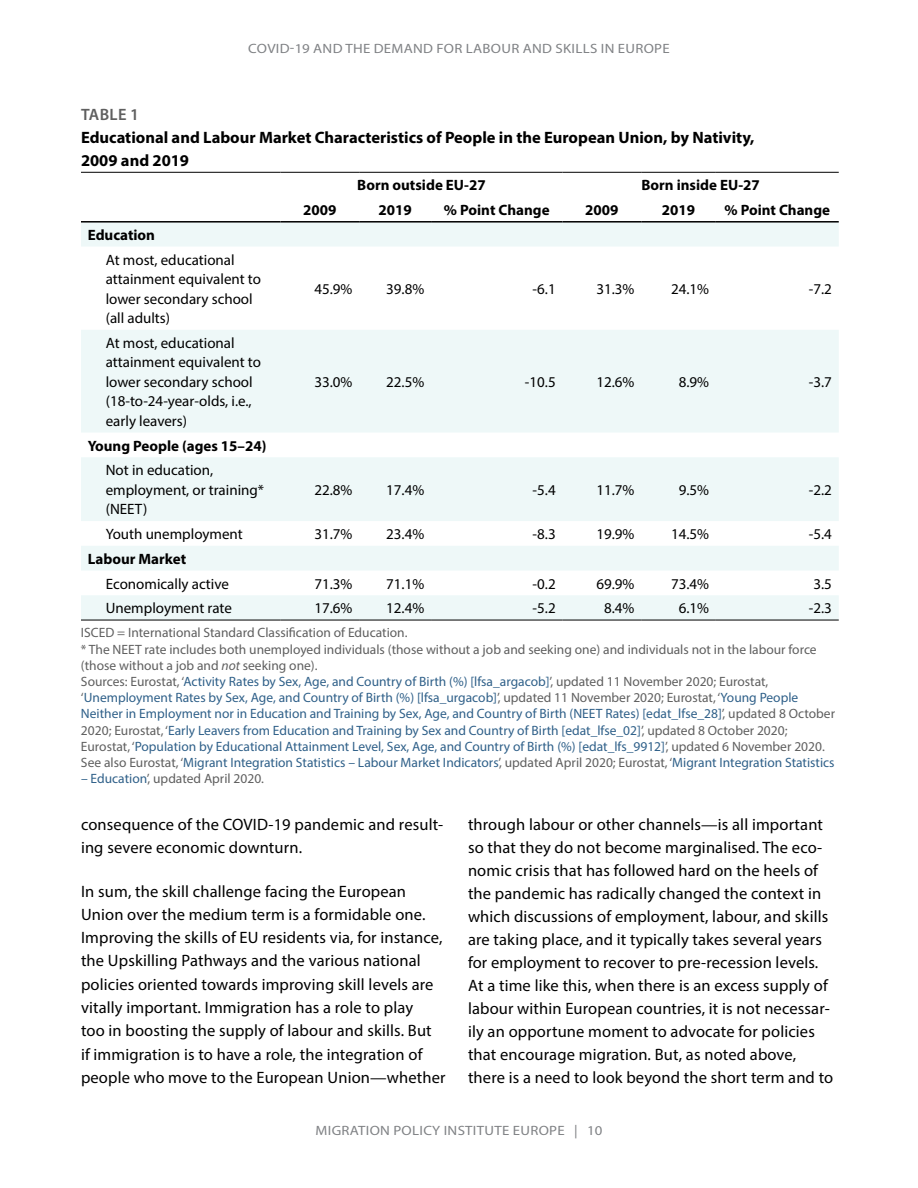
<style>
.page{position:relative;width:918px;height:1188px;background:#fff}
.page>*{position:absolute;margin:0;border:0;box-sizing:border-box;transform-origin:0 0}
.t1{font:16.5px/23.1px "Myriad Pro";letter-spacing:.01em;color:#000}
.t2{font:700 16.5px/22.8px "Myriad Pro";color:#000}
.t3{font:600 16.5px "Myriad Pro";letter-spacing:.02em;color:#5f5f5f}
.t4{font:15px/19.5px "Myriad Pro";color:#000}
.t5{font:700 15px "Myriad Pro";color:#000}
.t6{font:13.5px/16.2px "Myriad Pro";color:#2f6089}
.t7{font:13.5px "Myriad Pro";letter-spacing:.02em;color:#808285;scale:1.1 1}
.t8{font:13.5px "Myriad Pro";color:#5f5f5f}
.s1{color:#5f5f5f}
.s2{font-style:italic;color:#5f5f5f}
.s3{color:#2f6089}
</style>
<div class="page">
<svg style="left:81px;top:223px;width:758px;height:397px;fill:#eef8f8"></svg>
<hr style="left:81px;top:620px;width:199px;height:1px;background:#000">
<hr style="left:280px;top:620px;width:79px;height:1px;background:#000">
<hr style="left:359px;top:620px;width:72px;height:1px;background:#000">
<hr style="left:431px;top:620px;width:131px;height:1px;background:#000">
<hr style="left:562px;top:620px;width:79px;height:1px;background:#000">
<hr style="left:641px;top:620px;width:75px;height:1px;background:#000">
<hr style="left:716px;top:620px;width:123px;height:1px;background:#000">
<hr style="left:81px;top:221px;width:199px;height:2px;background:#000">
<hr style="left:280px;top:221px;width:79px;height:2px;background:#000">
<hr style="left:359px;top:221px;width:72px;height:2px;background:#000">
<hr style="left:431px;top:221px;width:131px;height:2px;background:#000">
<hr style="left:562px;top:221px;width:79px;height:2px;background:#000">
<hr style="left:641px;top:221px;width:75px;height:2px;background:#000">
<hr style="left:716px;top:221px;width:123px;height:2px;background:#000">
<hr style="left:81px;top:172px;width:199px;height:1px;background:#000">
<hr style="left:280px;top:172px;width:79px;height:1px;background:#000">
<hr style="left:359px;top:172px;width:72px;height:1px;background:#000">
<hr style="left:431px;top:172px;width:131px;height:1px;background:#000">
<hr style="left:562px;top:172px;width:79px;height:1px;background:#000">
<hr style="left:641px;top:172px;width:75px;height:1px;background:#000">
<hr style="left:716px;top:172px;width:123px;height:1px;background:#000">
<p class="t7" style="left:248px;top:40px;width:385px">COVID-19 AND THE DEMAND FOR LABOUR AND SKILLS IN EUROPE</p>
<p class="t3" style="left:81px;top:104px;width:59px">TABLE 1</p>
<p class="t2" style="left:81px;top:126px;width:675px">Educational and Labour Market Characteristics of People in the European Union, by Nativity,<br>2009 and 2019</p>
<p class="t5" style="left:357px;top:175px;width:130px">Born outside EU-27</p>
<p class="t5" style="left:641px;top:175px;width:120px">Born inside EU-27</p>
<p class="t5" style="left:303px;top:200px;width:35px">2009</p>
<p class="t5" style="left:378px;top:200px;width:35px">2019</p>
<p class="t5" style="left:444px;top:200px;width:107px">% Point Change</p>
<p class="t5" style="left:585px;top:200px;width:35px">2009</p>
<p class="t5" style="left:662px;top:200px;width:35px">2019</p>
<p class="t5" style="left:724px;top:200px;width:107px">% Point Change</p>
<p class="t5" style="left:88px;top:225px;width:69px">Education</p>
<p class="t4" style="left:106px;top:250px;width:157px">At most, educational attainment equivalent to lower secondary school (all adults)</p>
<p class="t4" style="left:314px;top:279px;width:40px">45.9%</p>
<p class="t4" style="left:386px;top:279px;width:40px">39.8%</p>
<p class="t4" style="left:533px;top:279px;width:25px">-6.1</p>
<p class="t4" style="left:596px;top:279px;width:40px">31.3%</p>
<p class="t4" style="left:671px;top:279px;width:40px">24.1%</p>
<p class="t4" style="left:809px;top:279px;width:25px">-7.2</p>
<p class="t4" style="left:106px;top:333px;width:157px">At most, educational attainment equivalent to lower secondary school (18-to-24-year-olds, i.e., early leavers)</p>
<p class="t5" style="left:88px;top:436px;width:180px">Young People (ages 15–24)</p>
<p class="t4" style="left:106px;top:460px;width:160px">Not in education, employment, or training* (NEET)</p>
<p class="t4" style="left:314px;top:372px;width:40px">33.0%</p>
<p class="t4" style="left:386px;top:372px;width:40px">22.5%</p>
<p class="t4" style="left:525px;top:372px;width:32px">-10.5</p>
<p class="t4" style="left:596px;top:372px;width:40px">12.6%</p>
<p class="t4" style="left:679px;top:372px;width:32px">8.9%</p>
<p class="t4" style="left:809px;top:372px;width:25px">-3.7</p>
<p class="t4" style="left:314px;top:480px;width:40px">22.8%</p>
<p class="t4" style="left:386px;top:480px;width:40px">17.4%</p>
<p class="t4" style="left:533px;top:480px;width:25px">-5.4</p>
<p class="t4" style="left:596px;top:480px;width:40px">11.7%</p>
<p class="t4" style="left:679px;top:480px;width:32px">9.5%</p>
<p class="t4" style="left:809px;top:480px;width:25px">-2.2</p>
<p class="t4" style="left:106px;top:524px;width:139px">Youth unemployment</p>
<p class="t4" style="left:314px;top:524px;width:40px">31.7%</p>
<p class="t4" style="left:386px;top:524px;width:40px">23.4%</p>
<p class="t4" style="left:533px;top:524px;width:25px">-8.3</p>
<p class="t4" style="left:596px;top:524px;width:40px">19.9%</p>
<p class="t4" style="left:671px;top:524px;width:40px">14.5%</p>
<p class="t4" style="left:809px;top:524px;width:25px">-5.4</p>
<p class="t5" style="left:88px;top:549px;width:100px">Labour Market</p>
<p class="t4" style="left:106px;top:574px;width:125px">Economically active</p>
<p class="t4" style="left:314px;top:574px;width:40px">71.3%</p>
<p class="t4" style="left:386px;top:574px;width:40px">71.1%</p>
<p class="t4" style="left:533px;top:574px;width:25px">-0.2</p>
<p class="t4" style="left:596px;top:574px;width:40px">69.9%</p>
<p class="t4" style="left:671px;top:574px;width:40px">73.4%</p>
<p class="t4" style="left:814px;top:574px;width:20px">3.5</p>
<p class="t4" style="left:106px;top:598px;width:128px">Unemployment rate</p>
<p class="t4" style="left:314px;top:598px;width:40px">17.6%</p>
<p class="t4" style="left:386px;top:598px;width:40px">12.4%</p>
<p class="t4" style="left:533px;top:598px;width:25px">-5.2</p>
<p class="t4" style="left:604px;top:598px;width:32px">8.4%</p>
<p class="t4" style="left:679px;top:598px;width:32px">6.1%</p>
<p class="t4" style="left:809px;top:598px;width:25px">-2.3</p>
<p class="t6" style="left:81px;top:625px;width:756px"><span class="s1">ISCED = International Standard Classification of Education.<br>* The NEET rate includes both unemployed individuals (those without a job and seeking one) and individuals not in the labour force (those without a job and</span> <span class="s2">not</span> <span class="s1">seeking one).<br>Sources: Eurostat, ‘</span>Activity Rates by Sex, Age, and Country of Birth (%) [lfsa_argacob]<span class="s1">’, updated 11 November 2020; Eurostat, ‘</span>Unemployment Rates by Sex, Age, and Country of Birth (%) [lfsa_urgacob]<span class="s1">’, updated 11 November 2020; Eurostat, ‘</span>Young People Neither in Employment nor in Education and Training by Sex, Age, and Country of Birth (NEET Rates) [edat_lfse_28]<span class="s1">’, updated 8 October 2020; Eurostat, ‘</span>Early Leavers from Education and Training by Sex and Country of Birth [edat_lfse_02]<span class="s1">’, updated 8 October 2020; Eurostat, ‘</span>Population by Educational Attainment Level, Sex, Age, and Country of Birth (%) [edat_lfs_9912]<span class="s1">’, updated 6 November 2020.<br>See also Eurostat, ‘</span>Migrant Integration Statistics – Labour Market Indicators<span class="s1">’, updated April 2020; Eurostat, ‘</span>Migrant Integration Statistics</p>
<p class="t8" style="left:81px;top:770px;width:185px"><span class="s3">– Education</span>’, updated April 2020.</p>
<p class="t1" style="left:81px;top:812px;width:364px">consequence of the COVID-19 pandemic and result&shy;ing severe economic downturn.</p>
<p class="t1" style="left:81px;top:879px;width:366px">In sum, the skill challenge facing the European Union over the medium term is a formidable one.<br>Improving the skills of EU residents via, for instance, the Upskilling Pathways and the various national policies oriented towards improving skill levels are vitally important. Immigration has a role to play<br>too in boosting the supply of labour and skills. But<br>if immigration is to have a role, the integration of people who move to the European Union—whether</p>
<p class="t1" style="left:468px;top:812px;width:367px">through labour or other channels—is all important so that they do not become marginalised. The eco&shy;nomic crisis that has followed hard on the heels of the pandemic has radically changed the context in which discussions of employment, labour, and skills are taking place, and it typically takes several years for employment to recover to pre-recession levels.<br>At a time like this, when there is an excess supply of labour within European countries, it is not necessar&shy;ily an opportune moment to advocate for policies that encourage migration. But, as noted above, there is a need to look beyond the short term and to</p>
<p class="t7" style="left:316px;top:1122px;width:262px">MIGRATION POLICY INSTITUTE EUROPE | 10</p>
</div>
